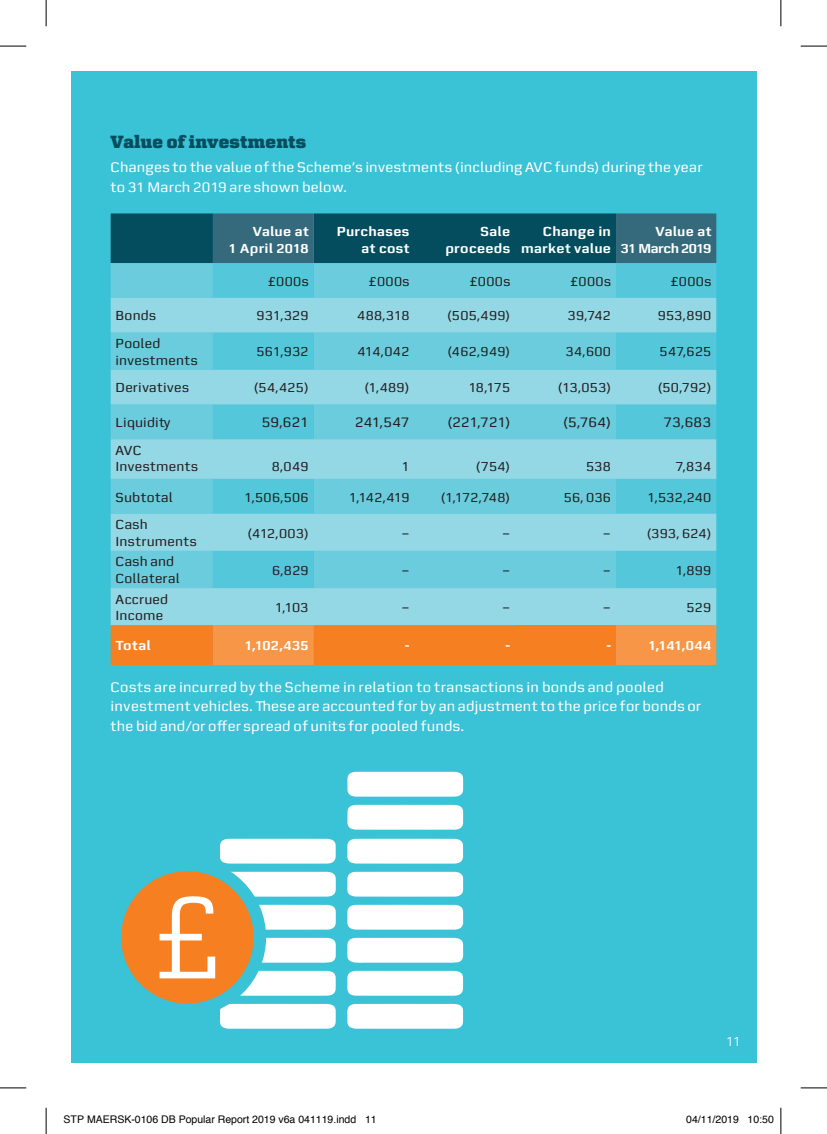
<style>
.page{position:relative;width:827px;height:1134px;background:#fff}
.page>*{position:absolute;margin:0;border:0;box-sizing:border-box;transform-origin:0 0}
.t1{font:800 18.38px "Zetta Serif";letter-spacing:.01em;color:#044d5e}
.t2{font:14.88px/19.2px "Zetta Sans";letter-spacing:.02em;color:#fff}
.t3{font:14.88px "Zetta Sans";letter-spacing:.01em;color:#231f20}
.t4{font:14px/16.8px "Zetta Sans";letter-spacing:.02em;color:#231f20}
.t5{font:700 14px/16.8px "Zetta Sans";letter-spacing:.02em;color:#fff;text-align:right}
.t6{font:700 14px/16.8px "Zetta Sans";letter-spacing:-.025em;color:#fff;text-align:right}
.t7{font:14px "Zetta Sans";color:#fff}
.t8{font:10.5px "Helvetica";color:#000}
</style>
<div class="page">
<div style="left:71px;top:71px;width:684px;height:992px;background:#3ac2d7"></div>
<div style="left:220px;top:1004px;width:115px;height:25px;background:#fff"></div>
<div style="left:220px;top:839px;width:115px;height:25px;background:#fff"></div>
<div style="left:347px;top:805px;width:116px;height:25px;background:#fff"></div>
<div style="left:347px;top:772px;width:116px;height:25px;background:#fff"></div>
<div style="left:347px;top:1004px;width:116px;height:25px;background:#fff"></div>
<div style="left:347px;top:971px;width:116px;height:25px;background:#fff"></div>
<div style="left:347px;top:839px;width:116px;height:25px;background:#fff"></div>
<div style="left:347px;top:872px;width:116px;height:25px;background:#fff"></div>
<div style="left:347px;top:905px;width:116px;height:25px;background:#fff"></div>
<div style="left:347px;top:938px;width:116px;height:25px;background:#fff"></div>
<div style="left:109px;top:859px;width:157px;height:157px;border:25px solid #3ac2d7;border-radius:50%"></div>
<div style="left:121px;top:871px;width:132px;height:132px;background:#f57f21;border-radius:50%"></div>
<svg style="left:159px;top:872px;width:177px;height:124px"></svg>
<svg style="left:111px;top:213px;width:605px;height:50px;background:#145769"></svg>
<div style="left:111px;top:263px;width:102px;height:35px;background:#6bccdd"></div>
<svg style="left:213px;top:263px;width:503px;height:35px;background:#62c9db"></svg>
<svg style="left:111px;top:298px;width:605px;height:327px;background:#7ed1e1"></svg>
<svg style="left:111px;top:625px;width:605px;height:40px;background:#f48831"></svg>
<div style="left:515px;top:625px;width:101px;height:40px;background:#f57f21"></div>
<svg style="left:0;top:46px;width:26px;height:1px"></svg>
<svg style="left:800px;top:46px;width:26px;height:1px"></svg>
<svg style="left:0;top:1088px;width:26px;height:1px"></svg>
<svg style="left:800px;top:1088px;width:26px;height:1px"></svg>
<svg style="left:46px;top:0;width:1px;height:26px"></svg>
<svg style="left:46px;top:1108px;width:1px;height:26px"></svg>
<svg style="left:780px;top:0;width:1px;height:26px"></svg>
<svg style="left:780px;top:1108px;width:1px;height:26px"></svg>
<h1 class="t1" style="left:111px;top:131px;width:197px">Value of investments</h1>
<p class="t2" style="left:111px;top:158px;width:593px">Changes to the value of the Scheme’s investments (including AVC funds) during the year to 31 March 2019 are shown below.</p>
<p class="t5" style="left:228px;top:223px;width:82px">Value at<br>1 April 2018</p>
<p class="t5" style="left:336px;top:223px;width:74px">Purchases at cost</p>
<p class="t5" style="left:445px;top:223px;width:66px">Sale proceeds</p>
<p class="t5" style="left:521px;top:223px;width:91px">Change in market value</p>
<p class="t6" style="left:621px;top:223px;width:92px">Value at<br>31 March 2019</p>
<p class="t4" style="left:268px;top:273px;width:42px">£000s</p>
<p class="t4" style="left:368px;top:273px;width:42px">£000s</p>
<p class="t4" style="left:469px;top:273px;width:42px">£000s</p>
<p class="t4" style="left:570px;top:273px;width:42px">£000s</p>
<p class="t4" style="left:670px;top:273px;width:42px">£000s</p>
<p class="t4" style="left:116px;top:308px;width:42px">Bonds</p>
<p class="t4" style="left:256px;top:308px;width:54px">931,329</p>
<p class="t4" style="left:357px;top:308px;width:54px">488,318</p>
<p class="t4" style="left:447px;top:308px;width:65px">(505,499)</p>
<p class="t4" style="left:567px;top:308px;width:45px">39,742</p>
<p class="t4" style="left:657px;top:308px;width:55px">953,890</p>
<p class="t4" style="left:116px;top:335px;width:83px">Pooled investments</p>
<p class="t4" style="left:256px;top:344px;width:54px">561,932</p>
<p class="t4" style="left:357px;top:344px;width:54px">414,042</p>
<p class="t4" style="left:447px;top:344px;width:64px">(462,949)</p>
<p class="t4" style="left:565px;top:344px;width:47px">34,600</p>
<p class="t4" style="left:659px;top:344px;width:53px">547,625</p>
<p class="t4" style="left:116px;top:380px;width:75px">Derivatives</p>
<p class="t4" style="left:254px;top:380px;width:56px">(54,425)</p>
<p class="t4" style="left:364px;top:380px;width:47px">(1,489)</p>
<p class="t4" style="left:468px;top:380px;width:43px">18,175</p>
<p class="t4" style="left:557px;top:380px;width:55px">(13,053)</p>
<p class="t4" style="left:657px;top:380px;width:55px">(50,792)</p>
<p class="t4" style="left:116px;top:414px;width:56px">Liquidity</p>
<p class="t3" style="left:262px;top:414px;width:48px">59,621</p>
<p class="t3" style="left:355px;top:414px;width:56px">241,547</p>
<p class="t3" style="left:447px;top:414px;width:64px">(221,721)</p>
<p class="t3" style="left:563px;top:414px;width:49px">(5,764)</p>
<p class="t3" style="left:663px;top:414px;width:49px">73,683</p>
<p class="t4" style="left:116px;top:442px;width:84px">AVC<br>Investments</p>
<p class="t4" style="left:272px;top:459px;width:38px">8,049</p>
<p class="t4" style="left:401px;top:459px;width:10px">1</p>
<p class="t4" style="left:475px;top:459px;width:36px">(754)</p>
<p class="t4" style="left:586px;top:459px;width:26px">538</p>
<p class="t4" style="left:675px;top:459px;width:37px">7,834</p>
<p class="t4" style="left:116px;top:489px;width:58px">Subtotal</p>
<p class="t4" style="left:244px;top:489px;width:66px">1,506,506</p>
<p class="t4" style="left:349px;top:489px;width:62px">1,142,419</p>
<p class="t4" style="left:441px;top:489px;width:71px">(1,172,748)</p>
<p class="t4" style="left:563px;top:489px;width:49px">56, 036</p>
<p class="t4" style="left:647px;top:489px;width:66px">1,532,240</p>
<p class="t4" style="left:116px;top:516px;width:82px">Cash<br>Instruments</p>
<p class="t4" style="left:247px;top:525px;width:63px">(412,003)</p>
<p class="t4" style="left:401px;top:525px;width:10px">–</p>
<p class="t4" style="left:502px;top:525px;width:10px">–</p>
<p class="t4" style="left:602px;top:525px;width:10px">–</p>
<p class="t4" style="left:646px;top:525px;width:66px">(393, 624)</p>
<p class="t4" style="left:116px;top:553px;width:65px">Cash and<br>Collateral</p>
<p class="t4" style="left:272px;top:562px;width:38px">6,829</p>
<p class="t4" style="left:401px;top:562px;width:10px">–</p>
<p class="t4" style="left:502px;top:562px;width:10px">–</p>
<p class="t4" style="left:602px;top:562px;width:10px">–</p>
<p class="t4" style="left:675px;top:562px;width:37px">1,899</p>
<p class="t4" style="left:116px;top:591px;width:54px">Accrued<br>Income</p>
<p class="t4" style="left:275px;top:599px;width:35px">1,103</p>
<p class="t4" style="left:401px;top:599px;width:10px">–</p>
<p class="t4" style="left:502px;top:599px;width:10px">–</p>
<p class="t4" style="left:603px;top:599px;width:10px">–</p>
<p class="t4" style="left:686px;top:599px;width:26px">529</p>
<p class="t5" style="left:116px;top:637px;width:36px">Total</p>
<p class="t5" style="left:244px;top:637px;width:66px">1,102,435</p>
<p class="t5" style="left:404px;top:637px;width:6px">-</p>
<p class="t5" style="left:505px;top:637px;width:6px">-</p>
<p class="t5" style="left:606px;top:637px;width:6px">-</p>
<p class="t5" style="left:648px;top:637px;width:65px">1,141,044</p>
<p class="t2" style="left:111px;top:678px;width:591px">Costs are incurred by the Scheme in relation to transactions in bonds and pooled investment vehicles. These are accounted for by an adjustment to the price for bonds or the bid and/or offer spread of units for pooled funds.</p>
<p class="t7" style="left:725px;top:1034px;width:17px">11</p>
<p class="t8" style="left:64px;top:1112px;width:314px">STP MAERSK-0106 DB Popular Report 2019 v6a 041119.indd 11</p>
<p class="t8" style="left:686px;top:1112px;width:89px">04/11/2019 10:50</p>
</div>
